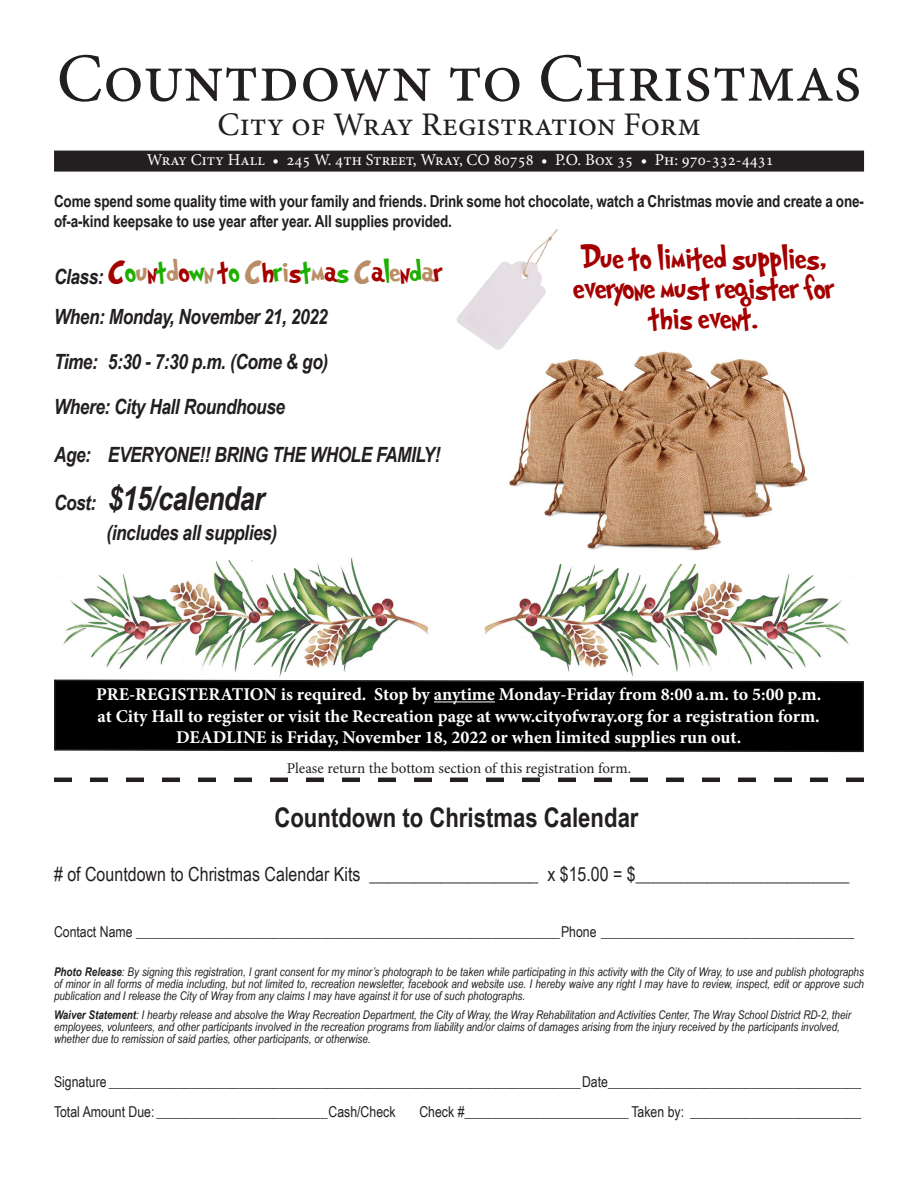
<style>
.page{position:relative;width:918px;height:1188px;background:#fff}
.page>*{position:absolute;margin:0;border:0;box-sizing:border-box;transform-origin:0 0}
.t1{font:69px "Minion Pro";color:#231f20}
.t2{font:33px "Minion Pro";color:#231f20}
.t3{font:italic 700 33px "Arial Narrow";letter-spacing:-.02em;color:#231f20}
.t4{font:30px/30px "Grinched";color:#a40000;text-align:center}
.t5{font:28.5px "Grinched";color:#a40000}
.t6{font:700 27px "Arial Narrow";color:#231f20}
.t7{font:italic 700 21px "Arial Narrow";letter-spacing:-.02em;color:#231f20}
.t8{font:19.5px "Arial Narrow";color:#231f20}
.t9{font:700 18px "Minion Pro";color:#fff}
.t10{font:700 16.5px/19.8px "Arial Narrow";letter-spacing:-.01em;color:#231f20}
.t11{font:16.5px "Minion Pro";color:#fff}
.t12{font:15px "Arial Narrow";color:#231f20}
.t13{font:15px "Minion Pro";color:#231f20}
.t14{font:italic 12px/12px "Arial Narrow";color:#231f20;text-align:justify}
.s1{font-family:"Arial Narrow";font-weight:700;font-style:italic;font-size:21px;color:#231f20}
.s2{color:#1daf00}
.s3{color:#b98d65}
.s4{font-size:21px}
.s5{font-weight:700}
</style>
<div class="page">
<img style="left:484px;top:564px;width:373px;height:214px">
<img style="left:509px;top:351px;width:299px;height:200px">
<img style="left:457px;top:229px;width:120px;height:129px">
<img style="left:55px;top:557px;width:377px;height:221px">
<div style="left:54px;top:151px;width:810px;height:21px;background:#231f20"></div>
<svg style="left:54px;top:778px;width:810px;height:4px"></svg>
<svg style="left:54px;top:679px;width:810px;height:74px;background:#0b0b0b"></svg>
<hr style="left:434px;top:701px;width:61px;height:1px;background:#fff">
<p class="t1" style="left:57px;top:32px;width:807px">Countdown to Christmas</p>
<p class="t2" style="left:218px;top:103px;width:485px">City of Wray Registration Form</p>
<p class="t11" style="left:147px;top:148px;width:628px">Wray City Hall • 245 W. 4th Street, Wray, CO 80758 • P.O. Box 35 • Ph: 970-332-4431</p>
<p class="t10" style="left:54px;top:191px;width:811px">Come spend some quality time with your family and friends. Drink some hot chocolate, watch a Christmas movie and create a one&shy;of-a-kind keepsake to use year after year. All supplies provided.</p>
<p class="t5" style="left:54px;top:258px;width:390px"><span class="s1">Class:</span> C<span class="s2">o</span><span class="s3">u</span>n<span class="s2">t</span><span class="s3">d</span>o<span class="s2">w</span><span class="s3">n</span> t<span class="s2">o</span> <span class="s3">C</span>h<span class="s2">r</span><span class="s3">i</span>s<span class="s2">t</span><span class="s3">m</span>a<span class="s2">s</span> <span class="s3">C</span>a<span class="s2">l</span><span class="s3">e</span>n<span class="s2">d</span><span class="s3">a</span>r</p>
<p class="t7" style="left:54px;top:301px;width:275px">When: Monday, November 21, 2022</p>
<p class="t7" style="left:54px;top:346px;width:276px">Time: 5:30 - 7:30 p.m. (Come &amp; go)</p>
<p class="t7" style="left:54px;top:391px;width:233px">Where: City Hall Roundhouse</p>
<p class="t7" style="left:54px;top:439px;width:388px">Age: EVERYONE!! BRING THE WHOLE FAMILY!</p>
<p class="t3" style="left:54px;top:473px;width:212px"><span class="s4">Cost:</span> $15/calendar</p>
<p class="t7" style="left:106px;top:517px;width:172px">(includes all supplies)</p>
<p class="t4" style="left:581px;top:246px;width:247px">Due to limited supplies,</p>
<p class="t4" style="left:573px;top:276px;width:262px">everyone must register for this event.</p>
<p class="t9" style="left:96px;top:682px;width:727px">PRE-REGISTERATION is required. Stop by anytime Monday-Friday from 8:00 a.m. to 5:00 p.m.</p>
<p class="t9" style="left:98px;top:703px;width:724px">at City Hall to register or visit the Recreation page at www.cityofwray.org for a registration form.</p>
<p class="t9" style="left:176px;top:725px;width:567px">DEADLINE is Friday, November 18, 2022 or when limited supplies run out.</p>
<p class="t13" style="left:287px;top:758px;width:346px">Please return the bottom section of this registration form.</p>
<p class="t6" style="left:274px;top:797px;width:366px">Countdown to Christmas Calendar</p>
<p class="t8" style="left:54px;top:860px;width:797px"># of Countdown to Christmas Calendar Kits ___________________ x $15.00 = $________________________</p>
<p class="t12" style="left:54px;top:920px;width:802px">Contact Name ______________________________________________________________Phone _____________________________________</p>
<p class="t14" style="left:54px;top:965px;width:812px"><span class="s5">Photo Release</span>: By signing this registration, I grant consent for my minor’s photograph to be taken while participating in this activity with the City of Wray, to use and publish photographs of minor in all forms of media including, but not limited to, recreation newsletter, facebook and website use. I hereby waive any right I may have to review, inspect, edit or approve such publication and I release the City of Wray from any claims I may have against it for use of such photographs.</p>
<p class="t14" style="left:54px;top:1009px;width:798px;text-align:left"><span class="s5">Waiver Statement</span>: I hearby release and absolve the Wray Recreation Department, the City of Wray, the Wray Rehabilitation and Activities Center, The Wray School District RD-2, their employees, volunteers, and other participants involved in the recreation programs from liability and/or claims of damages arising from the injury received by the participants involved, whether due to remission of said parties, other participants, or otherwise.</p>
<p class="t12" style="left:54px;top:1070px;width:809px">Signature _____________________________________________________________________Date_____________________________________</p>
<p class="t12" style="left:54px;top:1100px;width:343px">Total Amount Due: _________________________Cash/Check</p>
<p class="t12" style="left:419px;top:1100px;width:443px">Check #________________________ Taken by: _________________________</p>
</div>
